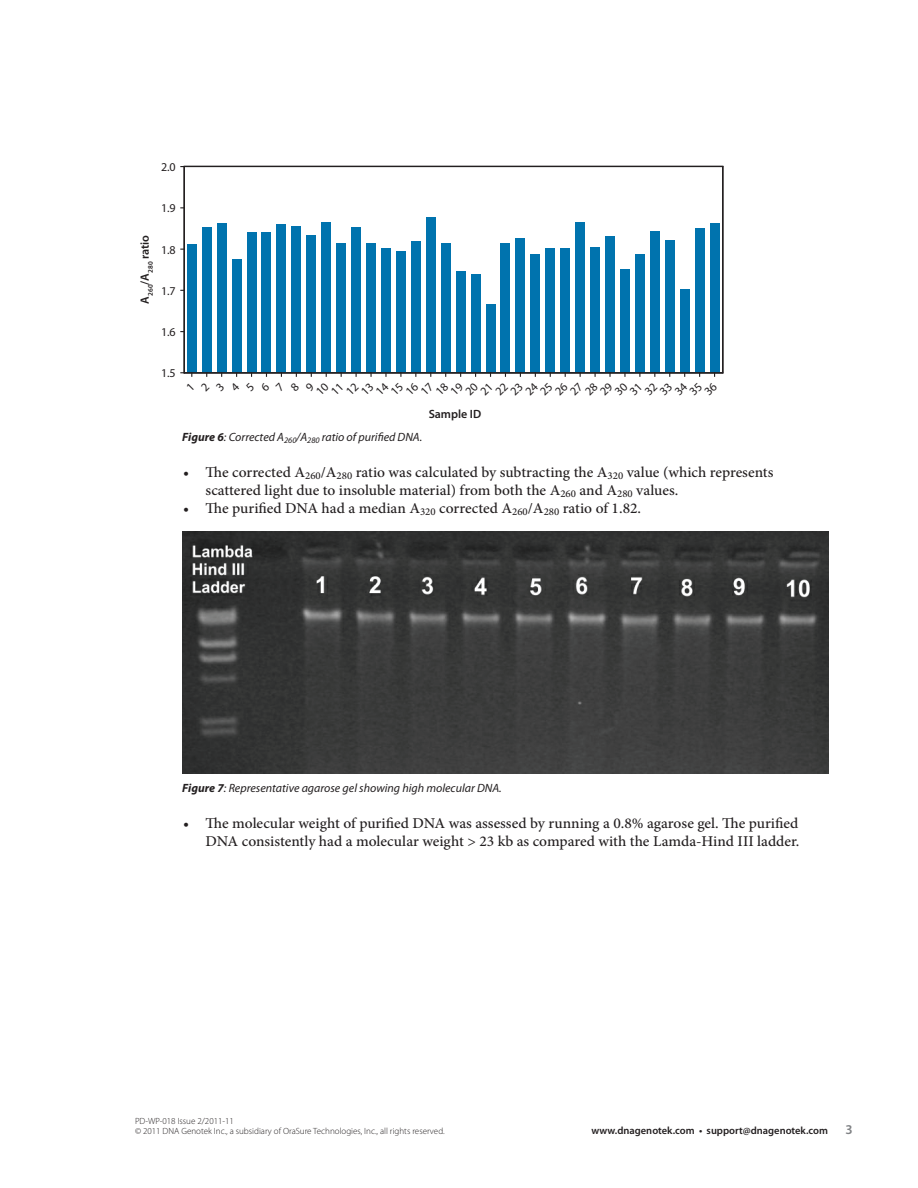
<style>
.page{position:relative;width:918px;height:1188px;background:#fff}
.page>*{position:absolute;margin:0;border:0;box-sizing:border-box;transform-origin:0 0}
.t1{font:500 15px/18px "Minion Pro";color:#231f20}
.t2{font:600 13.5px "Myriad Pro";color:#808285}
.t3{font:italic 12px "Myriad Pro";color:#231f20}
.t4{font:600 12px "Myriad Pro";color:#231f20}
.t5{font:12px "Myriad Pro";color:#231f20}
.t6{font:600 10.5px "Myriad Pro";color:#231f20}
.t7{font:300 9px/10.5px "Myriad Pro";color:#231f20}
.s1{font-weight:700}
</style>
<div class="page">
<div style="left:187px;top:244px;width:10px;height:129px;background:#0073ae"></div>
<div style="left:202px;top:227px;width:10px;height:146px;background:#0073ae"></div>
<div style="left:217px;top:223px;width:10px;height:150px;background:#0073ae"></div>
<div style="left:232px;top:259px;width:10px;height:114px;background:#0073ae"></div>
<div style="left:247px;top:232px;width:9px;height:141px;background:#0073ae"></div>
<div style="left:262px;top:232px;width:9px;height:141px;background:#0073ae"></div>
<div style="left:277px;top:225px;width:9px;height:148px;background:#0073ae"></div>
<div style="left:291px;top:226px;width:10px;height:147px;background:#0073ae"></div>
<div style="left:306px;top:235px;width:10px;height:138px;background:#0073ae"></div>
<div style="left:321px;top:223px;width:10px;height:150px;background:#0073ae"></div>
<div style="left:336px;top:243px;width:10px;height:130px;background:#0073ae"></div>
<div style="left:351px;top:227px;width:10px;height:146px;background:#0073ae"></div>
<div style="left:366px;top:244px;width:10px;height:129px;background:#0073ae"></div>
<div style="left:381px;top:248px;width:10px;height:125px;background:#0073ae"></div>
<div style="left:396px;top:251px;width:10px;height:122px;background:#0073ae"></div>
<div style="left:411px;top:242px;width:10px;height:131px;background:#0073ae"></div>
<div style="left:426px;top:217px;width:10px;height:156px;background:#0073ae"></div>
<div style="left:441px;top:244px;width:10px;height:129px;background:#0073ae"></div>
<div style="left:456px;top:271px;width:10px;height:102px;background:#0073ae"></div>
<div style="left:471px;top:274px;width:10px;height:99px;background:#0073ae"></div>
<div style="left:486px;top:304px;width:9px;height:69px;background:#0073ae"></div>
<div style="left:501px;top:243px;width:9px;height:130px;background:#0073ae"></div>
<div style="left:515px;top:238px;width:10px;height:135px;background:#0073ae"></div>
<div style="left:530px;top:255px;width:10px;height:118px;background:#0073ae"></div>
<div style="left:545px;top:248px;width:10px;height:125px;background:#0073ae"></div>
<div style="left:560px;top:248px;width:10px;height:125px;background:#0073ae"></div>
<div style="left:575px;top:222px;width:10px;height:151px;background:#0073ae"></div>
<div style="left:590px;top:248px;width:10px;height:125px;background:#0073ae"></div>
<div style="left:605px;top:236px;width:10px;height:137px;background:#0073ae"></div>
<div style="left:620px;top:269px;width:10px;height:104px;background:#0073ae"></div>
<div style="left:635px;top:254px;width:10px;height:119px;background:#0073ae"></div>
<div style="left:650px;top:231px;width:10px;height:142px;background:#0073ae"></div>
<div style="left:665px;top:240px;width:10px;height:133px;background:#0073ae"></div>
<div style="left:680px;top:289px;width:10px;height:84px;background:#0073ae"></div>
<div style="left:695px;top:228px;width:10px;height:145px;background:#0073ae"></div>
<div style="left:710px;top:223px;width:9px;height:150px;background:#0073ae"></div>
<hr style="left:184px;top:372px;width:539px;height:1px;background:#231f20">
<hr style="left:184px;top:167px;width:1px;height:206px;background:#231f20">
<img style="left:182px;top:531px;width:647px;height:243px">
<p class="t5" style="left:161px;top:160px;width:16px">2.0</p>
<p class="t4" style="left:137px;top:304px;width:70px;rotate:-90deg">A<sub>260</sub>/A<sub>280</sub> ratio</p>
<p class="t5" style="left:161px;top:201px;width:16px">1.9</p>
<p class="t5" style="left:161px;top:242px;width:16px">1.8</p>
<p class="t5" style="left:161px;top:283px;width:16px">1.7</p>
<p class="t5" style="left:161px;top:325px;width:16px">1.6</p>
<p class="t5" style="left:161px;top:366px;width:16px">1.5</p>
<p class="t4" style="left:429px;top:406px;width:54px">Sample ID</p>
<p class="t3" style="left:182px;top:430px;width:242px"><span class="s1">Figure 6</span>: Corrected A<sub>260</sub>/A<sub>280</sub> ratio of purified DNA.</p>
<p class="t1" style="left:206px;top:463px;width:570px;text-indent:-22px">• The corrected A<sub>260</sub>/A<sub>280</sub> ratio was calculated by subtracting the A<sub>320</sub> value (which represents scattered light due to insoluble material) from both the A<sub>260</sub> and A<sub>280</sub> values.</p>
<p class="t1" style="left:183px;top:499px;width:460px">• The purified DNA had a median A<sub>320</sub> corrected A<sub>260</sub>/A<sub>280</sub> ratio of 1.82.</p>
<p class="t3" style="left:182px;top:781px;width:321px"><span class="s1">Figure 7</span>: Representative agarose gel showing high molecular DNA.</p>
<p class="t1" style="left:183px;top:814px;width:618px;text-align:right">• The molecular weight of purified DNA was assessed by running a 0.8% agarose gel. The purified<br>DNA consistently had a molecular weight &gt; 23 kb as compared with the Lamda-Hind III ladder.</p>
<p class="t7" style="left:135px;top:1115px;width:311px">PD-WP-018 Issue 2/2011-11<br>© 2011 DNA Genotek Inc., a subsidiary of OraSure Technologies, Inc., all rights reserved.</p>
<p class="t6" style="left:592px;top:1124px;width:238px">www.dnagenotek.com • support@dnagenotek.com</p>
<p class="t2" style="left:845px;top:1121px;width:9px">3</p>
</div>
